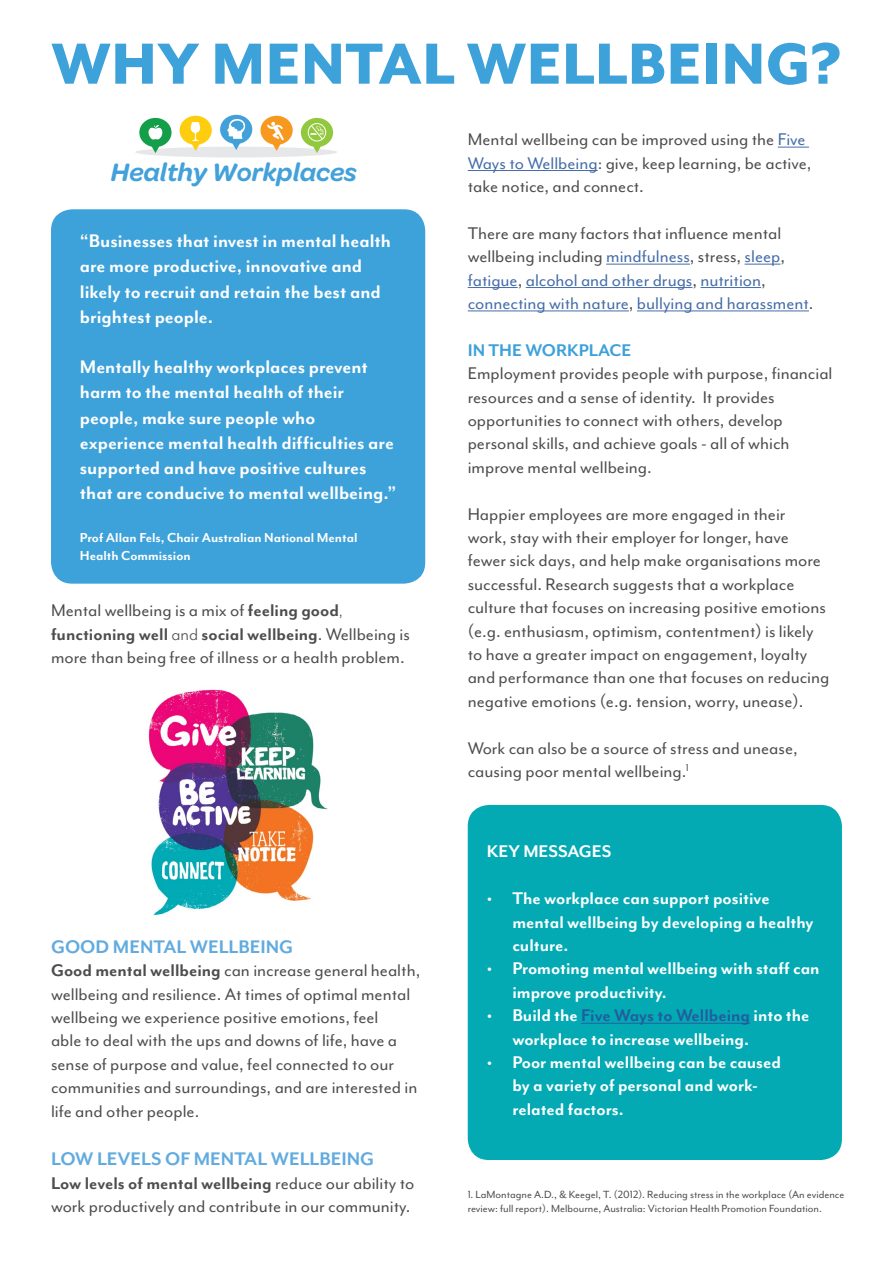
<style>
.page{position:relative;width:893px;height:1263px;background:#fff}
.page>*{position:absolute;margin:0;border:0;box-sizing:border-box;transform-origin:0 0}
.t1{font:800 66.75px "Mr Eaves Mod OT";color:#3da1da}
.t2{font:italic 600 26.85px "Omnes";color:#43a1da}
.t3{font:700 21px/25.2px "Mr Eaves Mod OT";color:#fff}
.t4{font:700 21px "Mr Eaves Mod OT";color:#61abdf}
.t5{font:19.5px/23.4px "Mr Eaves Mod OT";color:#4d4d4f}
.t6{font:700 19.5px/23.4px "Mr Eaves Mod OT";color:#fff}
.t7{font:19.5px/23.4px "Mr Eaves Mod OT";color:#456da9}
.t8{font:700 15px/18px "Mr Eaves Mod OT";color:#fff}
.t9{font:12px/14.4px "Mr Eaves Mod OT";color:#4d4d4f}
.s1{font-weight:700}
.s2{font-style:inherit}
.s3{color:#456da9}
.s4{color:#4d4d4f}
.s5{font-weight:700;color:#3da1da}
.s6{color:#215e9e}
</style>
<div class="page">
<div style="left:135px;top:147px;width:202px;height:11px;background:#e6e7e8;border-radius:50%"></div>
<svg style="left:301px;top:118px;width:32px;height:35px"></svg>
<svg style="left:260px;top:116px;width:33px;height:35px"></svg>
<svg style="left:139px;top:118px;width:33px;height:35px"></svg>
<svg style="left:180px;top:116px;width:32px;height:35px"></svg>
<svg style="left:220px;top:115px;width:32px;height:35px"></svg>
<div style="left:51px;top:209px;width:374px;height:375px;background:#3da1da;border-radius:21px"></div>
<div style="left:468px;top:805px;width:374px;height:355px;background:#03aab4;border-radius:21px"></div>
<hr style="left:581px;top:1023px;width:169px;height:1px;background:#215e9e">
<img style="left:148px;top:689px;width:179px;height:227px">
<hr style="left:778px;top:147px;width:31px;height:1px;background:#456da9">
<hr style="left:468px;top:170px;width:130px;height:1px;background:#456da9">
<hr style="left:606px;top:264px;width:84px;height:1px;background:#456da9">
<hr style="left:745px;top:264px;width:35px;height:1px;background:#456da9">
<hr style="left:468px;top:287px;width:50px;height:1px;background:#456da9">
<hr style="left:526px;top:287px;width:166px;height:1px;background:#456da9">
<hr style="left:700px;top:287px;width:61px;height:1px;background:#456da9">
<hr style="left:468px;top:311px;width:161px;height:1px;background:#456da9">
<hr style="left:637px;top:311px;width:172px;height:1px;background:#456da9">
<p class="t1" style="left:51px;top:28px;width:792px">WHY MENTAL WELLBEING?</p>
<h2 class="t2" style="left:111px;top:153px;width:247px">Healthy Workplaces</h2>
<p class="t3" style="left:80px;top:229px;width:313px">“Businesses that invest in mental health are more productive, innovative and likely to recruit and retain the best and brightest people.</p>
<p class="t3" style="left:80px;top:355px;width:318px">Mentally healthy workplaces prevent harm to the mental health of their people, make sure people who experience mental health difficulties are supported and have positive cultures that are conducive to mental wellbeing.”</p>
<p class="t8" style="left:80px;top:529px;width:279px">Prof Allan Fels, Chair Australian National Mental<br>Health Commission</p>
<p class="t5" style="left:51px;top:599px;width:360px">Mental wellbeing is a mix of <span class="s1">feeling good</span><span class="s2">, </span><span class="s1">functioning well</span> <span class="s2">and</span> <span class="s1">social wellbeing</span>. Wellbeing is more than being free of illness or a health problem.</p>
<p class="t4" style="left:51px;top:935px;width:244px">GOOD MENTAL WELLBEING</p>
<p class="t5" style="left:51px;top:959px;width:371px"><span class="s1">Good mental wellbeing</span> can increase general health, wellbeing and resilience. At times of optimal mental wellbeing we experience positive emotions, feel<br>able to deal with the ups and downs of life, have a sense of purpose and value, feel connected to our communities and surroundings, and are interested in life and other people.</p>
<p class="t4" style="left:51px;top:1147px;width:325px">LOW LEVELS OF MENTAL WELLBEING</p>
<p class="t5" style="left:51px;top:1171px;width:365px"><span class="s1">Low levels of mental wellbeing</span> reduce our ability to work productively and contribute in our community.</p>
<p class="t5" style="left:468px;top:128px;width:345px">Mental wellbeing can be improved using the <span class="s3">Five<br>Ways to Wellbeing</span>: give, keep learning, be active, take notice, and connect.</p>
<p class="t7" style="left:468px;top:221px;width:347px"><span class="s4">There are many factors that influence mental wellbeing including</span> mindfulness<span class="s4">, stress,</span> sleep<span class="s4">, </span>fatigue<span class="s4">,</span> alcohol and other drugs<span class="s4">,</span> nutrition<span class="s4">, </span>connecting with nature<span class="s4">,</span> bullying and harassment<span class="s4">.</span></p>
<p class="t5" style="left:468px;top:338px;width:366px"><span class="s5">IN THE WORKPLACE<br></span>Employment provides people with purpose, financial resources and a sense of identity. It provides opportunities to connect with others, develop personal skills, and achieve goals - all of which improve mental wellbeing.</p>
<p class="t5" style="left:468px;top:502px;width:363px">Happier employees are more engaged in their work, stay with their employer for longer, have fewer sick days, and help make organisations more successful. Research suggests that a workplace culture that focuses on increasing positive emotions (e.g. enthusiasm, optimism, contentment) is likely to have a greater impact on engagement, loyalty and performance than one that focuses on reducing negative emotions (e.g. tension, worry, unease).</p>
<p class="t5" style="left:468px;top:736px;width:332px">Work can also be a source of stress and unease, causing poor mental wellbeing.<sup>1</sup></p>
<p class="t6" style="left:487px;top:840px;width:126px">KEY MESSAGES</p>
<p class="t6" style="left:512px;top:887px;width:303px;text-indent:-26px">• The workplace can support positive mental wellbeing by developing a healthy culture.</p>
<p class="t6" style="left:512px;top:957px;width:309px;text-indent:-26px">• Promoting mental wellbeing with staff can improve productivity.</p>
<p class="t6" style="left:512px;top:1004px;width:299px;text-indent:-26px">• Build the <span class="s6">Five Ways to Wellbeing</span> into the workplace to increase wellbeing.</p>
<p class="t6" style="left:512px;top:1051px;width:270px;text-indent:-26px">• Poor mental wellbeing can be caused by a variety of personal and work&shy;related factors.</p>
<p class="t9" style="left:468px;top:1187px;width:378px">1. LaMontagne A.D., &amp; Keegel, T. (2012). Reducing stress in the workplace (An evidence review: full report). Melbourne, Australia: Victorian Health Promotion Foundation.</p>
</div>
